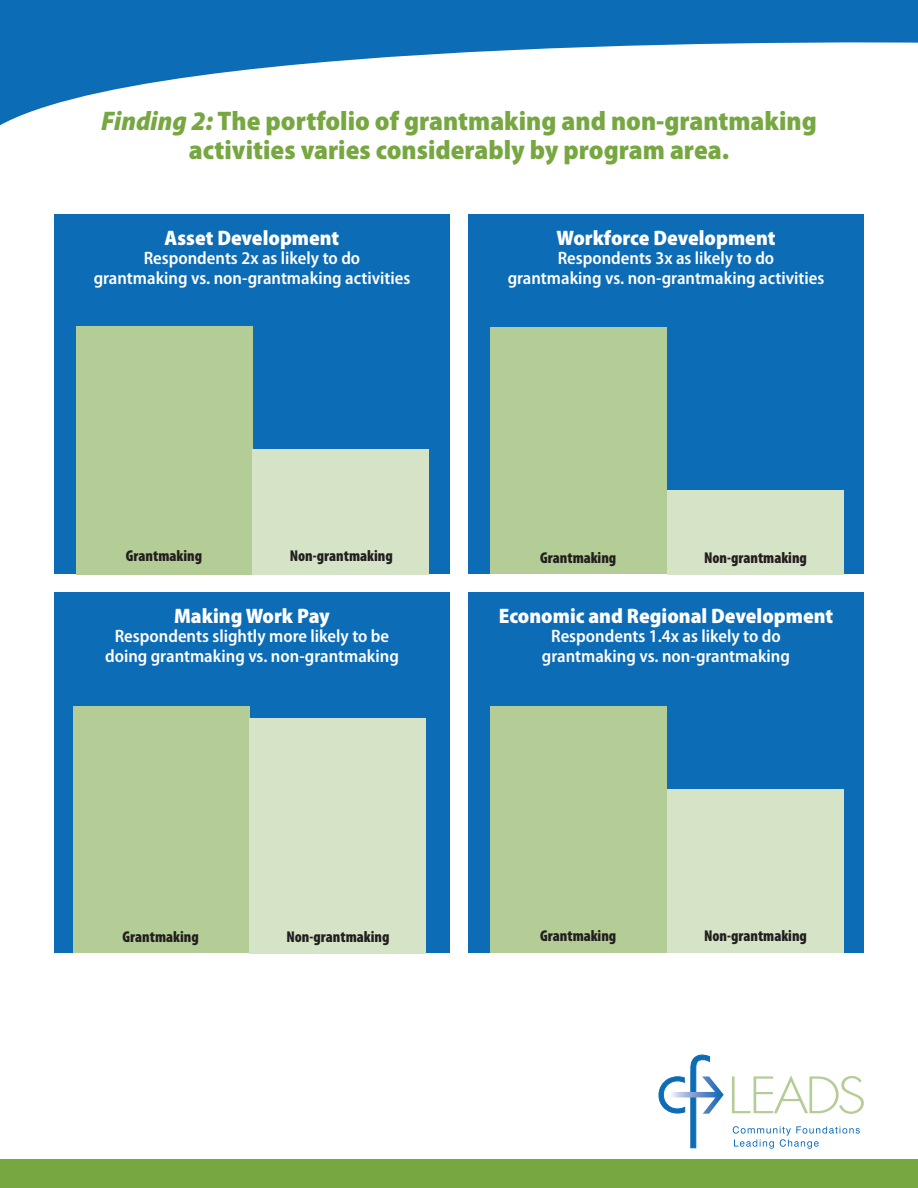
<style>
.page{position:relative;width:918px;height:1188px;background:#fff}
.page>*{position:absolute;margin:0;border:0;box-sizing:border-box;transform-origin:0 0}
._24_Myriad_Bold_cond{font:900 semi-condensed 27px/28.5px "Myriad Pro";color:#76a741;text-align:center}
._12_Myriad_Bold_cond{font:900 semi-condensed 21px "Myriad Pro";color:#fff}
._12_Myriad_semiBold{font:600 semi-condensed 18px "Myriad Pro";color:#fff}
._10_Myriad_Black_Con{font:900 condensed 15.75px "Myriad Pro";color:#231f20}
.s1{font-style:italic}
</style>
<div class="page">
<svg style="left:732px;top:1075px;width:132px;height:39px"></svg>
<svg style="left:658px;top:1054px;width:66px;height:95px"></svg>
<svg style="left:733px;top:1126px;width:127px;height:23px"></svg>
<svg style="left:0;top:0;width:917px;height:126px"></svg>
<svg style="left:917px;top:0;width:1px;height:43px"></svg>
<div style="left:0;top:1159px;width:918px;height:29px;background:#76a741"></div>
<div style="left:54px;top:214px;width:396px;height:360px;background:#0d6cb6"></div>
<div style="left:54px;top:592px;width:396px;height:360px;background:#0d6cb6"></div>
<div style="left:468px;top:214px;width:396px;height:360px;background:#0d6cb6"></div>
<div style="left:76px;top:326px;width:177px;height:249px;background:#b4cc95"></div>
<div style="left:73px;top:707px;width:176px;height:246px;background:#b4cc95"></div>
<div style="left:490px;top:328px;width:177px;height:246px;background:#b4cc95"></div>
<div style="left:253px;top:450px;width:176px;height:125px;background:#d5e3c6"></div>
<div style="left:249px;top:718px;width:177px;height:235px;background:#d5e3c6"></div>
<div style="left:667px;top:490px;width:176px;height:84px;background:#d5e3c6"></div>
<div style="left:468px;top:592px;width:396px;height:360px;background:#0d6cb6"></div>
<div style="left:490px;top:706px;width:177px;height:246px;background:#b4cc95"></div>
<div style="left:667px;top:789px;width:176px;height:163px;background:#d5e3c6"></div>
<p class="_24_Myriad_Bold_cond" style="left:101px;top:106px;width:717px"><span class="s1">Finding 2:</span> The portfolio of grantmaking and non-grantmaking activities varies considerably by program area.</p>
<p class="_12_Myriad_Bold_cond" style="left:165px;top:224px;width:176px">Asset Development</p>
<p class="_12_Myriad_semiBold" style="left:144px;top:247px;width:218px">Respondents 2x as likely to do</p>
<p class="_12_Myriad_semiBold" style="left:94px;top:267px;width:318px">grantmaking vs. non-grantmaking activities</p>
<p class="_12_Myriad_Bold_cond" style="left:557px;top:224px;width:220px">Workforce Development</p>
<p class="_12_Myriad_semiBold" style="left:558px;top:247px;width:218px">Respondents 3x as likely to do</p>
<p class="_12_Myriad_semiBold" style="left:508px;top:267px;width:318px">grantmaking vs. non-grantmaking activities</p>
<p class="_10_Myriad_Black_Con" style="left:126px;top:546px;width:78px">Grantmaking</p>
<p class="_10_Myriad_Black_Con" style="left:290px;top:546px;width:104px">Non-grantmaking</p>
<p class="_10_Myriad_Black_Con" style="left:540px;top:547px;width:78px">Grantmaking</p>
<p class="_10_Myriad_Black_Con" style="left:704px;top:547px;width:104px">Non-grantmaking</p>
<p class="_12_Myriad_Bold_cond" style="left:174px;top:602px;width:157px">Making Work Pay</p>
<p class="_12_Myriad_semiBold" style="left:115px;top:625px;width:276px">Respondents slightly more likely to be</p>
<p class="_12_Myriad_semiBold" style="left:105px;top:645px;width:295px">doing grantmaking vs. non-grantmaking</p>
<p class="_12_Myriad_Bold_cond" style="left:499px;top:602px;width:336px">Economic and Regional Development</p>
<p class="_12_Myriad_semiBold" style="left:551px;top:625px;width:231px">Respondents 1.4x as likely to do</p>
<p class="_12_Myriad_semiBold" style="left:542px;top:645px;width:250px">grantmaking vs. non-grantmaking</p>
<p class="_10_Myriad_Black_Con" style="left:123px;top:926px;width:78px">Grantmaking</p>
<p class="_10_Myriad_Black_Con" style="left:286px;top:926px;width:104px">Non-grantmaking</p>
<p class="_10_Myriad_Black_Con" style="left:540px;top:925px;width:78px">Grantmaking</p>
<p class="_10_Myriad_Black_Con" style="left:704px;top:925px;width:104px">Non-grantmaking</p>
</div>
